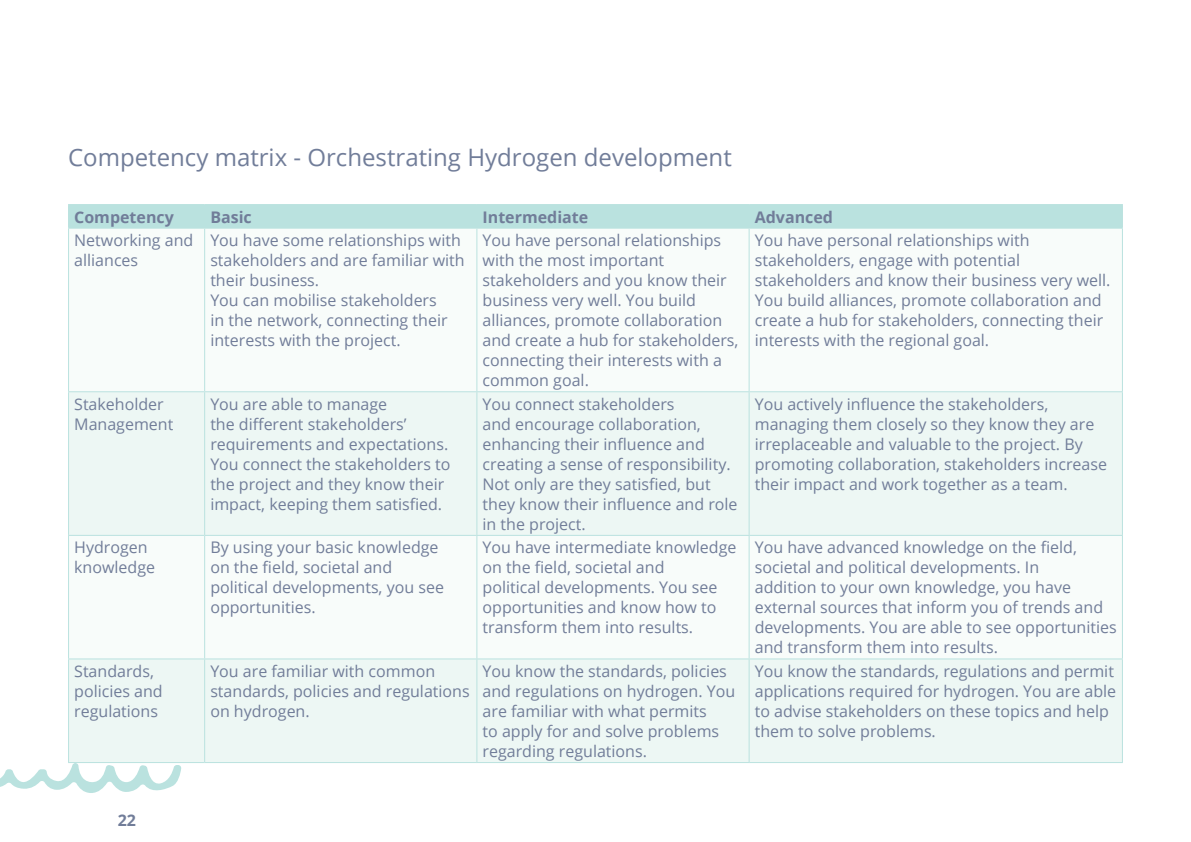
<style>
.page{position:relative;width:1191px;height:842px;background:#fff}
.page>*{position:absolute;margin:0;border:0;box-sizing:border-box;transform-origin:0 0}
.kop2{font:24px "Open Sans";color:#717d99}
.Tekst_tabel{font:16px/20px "Open Sans";color:#717d99}
.Tekst_tabel_kop{font:700 16px "Open Sans";color:#717d99}
</style>
<div class="page">
<svg style="left:0;top:763px;width:181px;height:30px"></svg>
<svg style="left:69px;top:392px;width:1053px;height:370px;fill:#edf7f4"></svg>
<hr style="left:68px;top:229px;width:1px;height:162px;background:#bae2df">
<hr style="left:204px;top:229px;width:1px;height:162px;background:#bae2df">
<hr style="left:476px;top:229px;width:1px;height:162px;background:#bae2df">
<hr style="left:748px;top:229px;width:1px;height:162px;background:#bae2df">
<hr style="left:1122px;top:229px;width:1px;height:162px;background:#bae2df">
<hr style="left:68px;top:391px;width:137px;height:1px;background:#bae2df">
<hr style="left:68px;top:392px;width:1px;height:143px;background:#bae2df">
<hr style="left:205px;top:391px;width:272px;height:1px;background:#bae2df">
<hr style="left:204px;top:392px;width:1px;height:143px;background:#bae2df">
<hr style="left:477px;top:391px;width:272px;height:1px;background:#bae2df">
<hr style="left:476px;top:392px;width:1px;height:143px;background:#bae2df">
<hr style="left:749px;top:391px;width:374px;height:1px;background:#bae2df">
<hr style="left:748px;top:392px;width:1px;height:143px;background:#bae2df">
<hr style="left:1122px;top:392px;width:1px;height:143px;background:#bae2df">
<hr style="left:68px;top:535px;width:137px;height:1px;background:#bae2df">
<hr style="left:68px;top:536px;width:1px;height:122px;background:#bae2df">
<hr style="left:205px;top:535px;width:272px;height:1px;background:#bae2df">
<hr style="left:204px;top:536px;width:1px;height:122px;background:#bae2df">
<hr style="left:477px;top:535px;width:272px;height:1px;background:#bae2df">
<hr style="left:476px;top:536px;width:1px;height:122px;background:#bae2df">
<hr style="left:749px;top:535px;width:374px;height:1px;background:#bae2df">
<hr style="left:748px;top:536px;width:1px;height:122px;background:#bae2df">
<hr style="left:1122px;top:536px;width:1px;height:122px;background:#bae2df">
<hr style="left:68px;top:204px;width:137px;height:1px;background:#bae2df">
<hr style="left:205px;top:204px;width:272px;height:1px;background:#bae2df">
<hr style="left:477px;top:204px;width:272px;height:1px;background:#bae2df">
<hr style="left:749px;top:204px;width:374px;height:1px;background:#bae2df">
<div style="left:68px;top:205px;width:1055px;height:23px;background:#bae2df"></div>
<hr style="left:68px;top:228px;width:137px;height:1px;background:#bae2df">
<hr style="left:205px;top:228px;width:272px;height:1px;background:#bae2df">
<hr style="left:477px;top:228px;width:272px;height:1px;background:#bae2df">
<hr style="left:749px;top:228px;width:374px;height:1px;background:#bae2df">
<hr style="left:68px;top:658px;width:137px;height:1px;background:#bae2df">
<hr style="left:68px;top:659px;width:1px;height:103px;background:#bae2df">
<hr style="left:205px;top:658px;width:272px;height:1px;background:#bae2df">
<hr style="left:204px;top:659px;width:1px;height:103px;background:#bae2df">
<hr style="left:477px;top:658px;width:272px;height:1px;background:#bae2df">
<hr style="left:476px;top:659px;width:1px;height:103px;background:#bae2df">
<hr style="left:749px;top:658px;width:374px;height:1px;background:#bae2df">
<hr style="left:748px;top:659px;width:1px;height:103px;background:#bae2df">
<hr style="left:1122px;top:659px;width:1px;height:103px;background:#bae2df">
<hr style="left:68px;top:762px;width:137px;height:1px;background:#bae2df">
<hr style="left:205px;top:762px;width:272px;height:1px;background:#bae2df">
<hr style="left:477px;top:762px;width:272px;height:1px;background:#bae2df">
<hr style="left:749px;top:762px;width:374px;height:1px;background:#bae2df">
<h3 class="kop2" style="left:68px;top:141px;width:665px">Competency matrix - Orchestrating Hydrogen development</h3>
<p class="Tekst_tabel_kop" style="left:74px;top:205px;width:101px">Competency</p>
<p class="Tekst_tabel_kop" style="left:210px;top:205px;width:43px">Basic</p>
<p class="Tekst_tabel_kop" style="left:482px;top:205px;width:107px">Intermediate</p>
<p class="Tekst_tabel_kop" style="left:755px;top:205px;width:80px">Advanced</p>
<p class="Tekst_tabel" style="left:74px;top:230px;width:121px">Networking and alliances</p>
<p class="Tekst_tabel" style="left:210px;top:230px;width:256px">You have some relationships with stakeholders and are familiar with their business.</p>
<p class="Tekst_tabel" style="left:210px;top:290px;width:239px">You can mobilise stakeholders in the network, connecting their interests with the project.</p>
<p class="Tekst_tabel" style="left:482px;top:230px;width:257px">You have personal relationships with the most important stakeholders and you know their business very well. You build alliances, promote collaboration and create a hub for stakeholders, connecting their interests with a common goal.</p>
<p class="Tekst_tabel" style="left:755px;top:230px;width:357px">You have personal relationships with stakeholders, engage with potential stakeholders and know their business very well.<br>You build alliances, promote collaboration and create a hub for stakeholders, connecting their interests with the regional goal.</p>
<p class="Tekst_tabel" style="left:74px;top:393px;width:101px">Stakeholder<br>Management</p>
<p class="Tekst_tabel" style="left:210px;top:393px;width:242px">You are able to manage<br>the different stakeholders’ requirements and expectations.<br>You connect the stakeholders to the project and they know their impact, keeping them satisfied.</p>
<p class="Tekst_tabel" style="left:482px;top:393px;width:256px">You connect stakeholders<br>and encourage collaboration, enhancing their influence and creating a sense of responsibility.<br>Not only are they satisfied, but they know their influence and role in the project.</p>
<p class="Tekst_tabel" style="left:755px;top:393px;width:354px">You actively influence the stakeholders, managing them closely so they know they are irreplaceable and valuable to the project. By promoting collaboration, stakeholders increase their impact and work together as a team.</p>
<p class="Tekst_tabel" style="left:74px;top:537px;width:82px">Hydrogen knowledge</p>
<p class="Tekst_tabel" style="left:210px;top:537px;width:235px">By using your basic knowledge on the field, societal and political developments, you see opportunities.</p>
<p class="Tekst_tabel" style="left:482px;top:537px;width:255px">You have intermediate knowledge on the field, societal and<br>political developments. You see opportunities and know how to transform them into results.</p>
<p class="Tekst_tabel" style="left:755px;top:537px;width:363px">You have advanced knowledge on the field, societal and political developments. In<br>addition to your own knowledge, you have external sources that inform you of trends and developments. You are able to see opportunities and transform them into results.</p>
<p class="Tekst_tabel" style="left:74px;top:661px;width:90px">Standards, policies and regulations</p>
<p class="Tekst_tabel" style="left:210px;top:661px;width:261px">You are familiar with common standards, policies and regulations on hydrogen.</p>
<p class="Tekst_tabel" style="left:482px;top:661px;width:254px">You know the standards, policies and regulations on hydrogen. You are familiar with what permits<br>to apply for and solve problems regarding regulations.</p>
<p class="Tekst_tabel" style="left:755px;top:661px;width:363px">You know the standards, regulations and permit applications required for hydrogen. You are able to advise stakeholders on these topics and help them to solve problems.</p>
<p class="Tekst_tabel_kop" style="left:118px;top:809px;width:20px">22</p>
</div>
